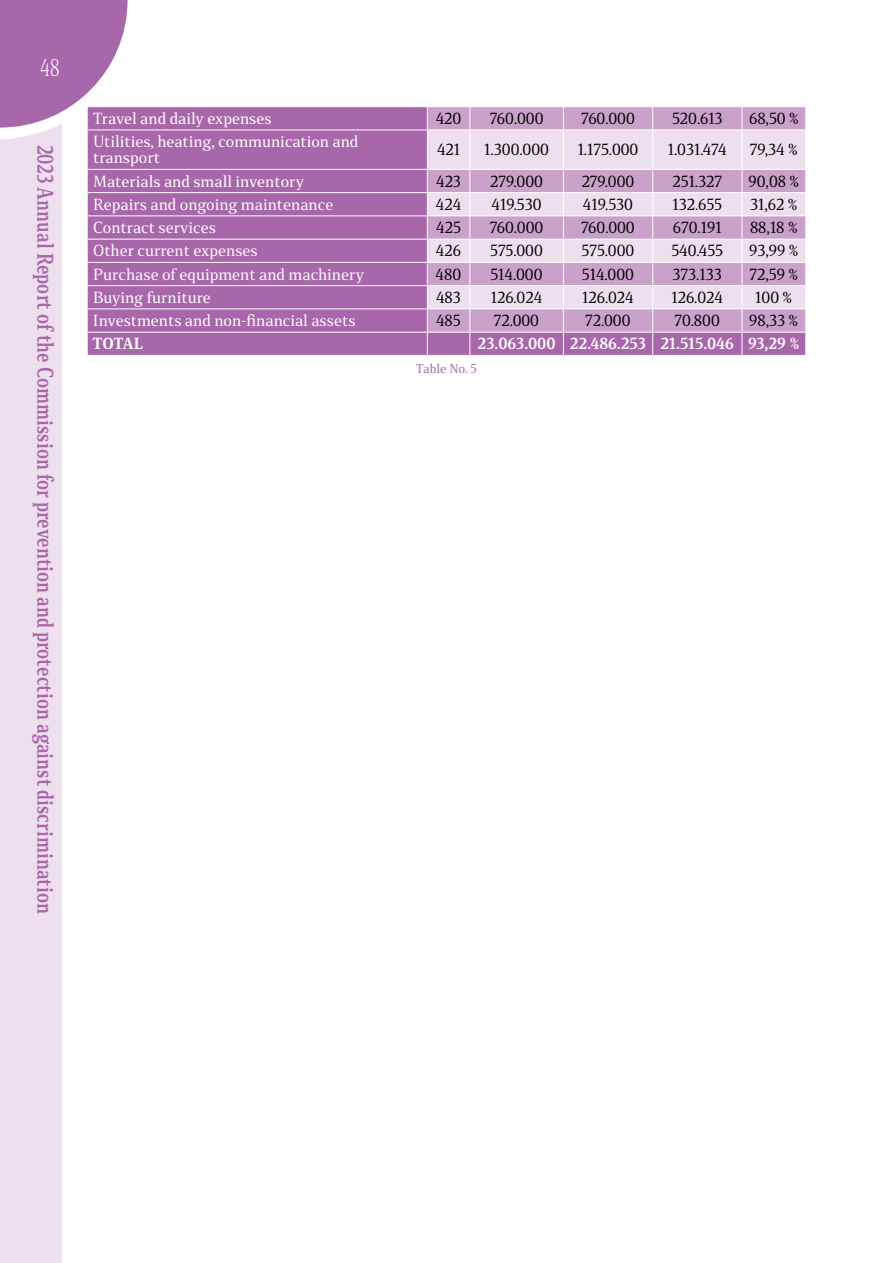
<style>
.page{position:relative;width:893px;height:1263px;background:#fff}
.page>*{position:absolute;margin:0;border:0;box-sizing:border-box;transform-origin:0 0}
.t1{font:300 22.5px "Stobi Serif";color:#fff;scale:.8 1}
.t2{font:700 21px "Stobi Serif";color:#a967ab;scale:.8 1}
.t3{font:15px "Stobi Serif";color:#000}
.t4{font:15px/16.2px "Stobi Serif";color:#fff}
.t5{font:700 15px "Stobi Serif";color:#fff}
.t6{font:12px "Stobi Serif";color:#a967ab}
</style>
<div class="page">
<div style="left:0;top:130px;width:62px;height:1133px;background:#eddfee"></div>
<div style="left:88px;top:107px;width:717px;height:248px;background:#a967ab"></div>
<svg style="left:428px;top:107px;width:377px;height:225px;background:#caa4cc"></svg>
<svg style="left:428px;top:131px;width:377px;height:177px;background:#dfc7e0"></svg>
<svg style="left:0;top:0;width:128px;height:130px"></svg>
<svg style="left:427px;top:107px;width:1px;height:23px"></svg>
<svg style="left:469px;top:107px;width:1px;height:23px"></svg>
<svg style="left:563px;top:107px;width:1px;height:23px"></svg>
<svg style="left:652px;top:107px;width:1px;height:23px"></svg>
<svg style="left:742px;top:107px;width:1px;height:23px"></svg>
<svg style="left:805px;top:107px;width:1px;height:23px"></svg>
<hr style="left:87px;top:130px;width:340px;height:1px;background:#fff">
<hr style="left:427px;top:130px;width:43px;height:1px;background:#fff">
<hr style="left:427px;top:130px;width:1px;height:39px;background:#fff">
<hr style="left:470px;top:130px;width:93px;height:1px;background:#fff">
<hr style="left:469px;top:130px;width:1px;height:39px;background:#fff">
<hr style="left:563px;top:130px;width:90px;height:1px;background:#fff">
<hr style="left:563px;top:130px;width:1px;height:39px;background:#fff">
<hr style="left:653px;top:130px;width:89px;height:1px;background:#fff">
<hr style="left:652px;top:130px;width:1px;height:39px;background:#fff">
<hr style="left:742px;top:130px;width:64px;height:1px;background:#fff">
<hr style="left:742px;top:130px;width:1px;height:39px;background:#fff">
<hr style="left:87px;top:169px;width:340px;height:1px;background:#fff">
<hr style="left:427px;top:169px;width:43px;height:1px;background:#fff">
<hr style="left:470px;top:169px;width:93px;height:1px;background:#fff">
<hr style="left:563px;top:169px;width:90px;height:1px;background:#fff">
<hr style="left:653px;top:169px;width:89px;height:1px;background:#fff">
<hr style="left:742px;top:169px;width:64px;height:1px;background:#fff">
<hr style="left:87px;top:192px;width:340px;height:1px;background:#fff">
<hr style="left:427px;top:192px;width:43px;height:1px;background:#fff">
<hr style="left:470px;top:192px;width:93px;height:1px;background:#fff">
<hr style="left:563px;top:192px;width:90px;height:1px;background:#fff">
<hr style="left:653px;top:192px;width:89px;height:1px;background:#fff">
<hr style="left:742px;top:192px;width:64px;height:1px;background:#fff">
<hr style="left:87px;top:215px;width:340px;height:1px;background:#fff">
<hr style="left:427px;top:215px;width:43px;height:1px;background:#fff">
<hr style="left:470px;top:215px;width:93px;height:1px;background:#fff">
<hr style="left:563px;top:215px;width:90px;height:1px;background:#fff">
<hr style="left:653px;top:215px;width:89px;height:1px;background:#fff">
<hr style="left:742px;top:215px;width:64px;height:1px;background:#fff">
<hr style="left:87px;top:239px;width:340px;height:1px;background:#fff">
<hr style="left:427px;top:239px;width:43px;height:1px;background:#fff">
<hr style="left:470px;top:239px;width:93px;height:1px;background:#fff">
<hr style="left:563px;top:239px;width:90px;height:1px;background:#fff">
<hr style="left:653px;top:239px;width:89px;height:1px;background:#fff">
<hr style="left:742px;top:239px;width:64px;height:1px;background:#fff">
<hr style="left:87px;top:262px;width:340px;height:1px;background:#fff">
<hr style="left:427px;top:262px;width:43px;height:1px;background:#fff">
<hr style="left:470px;top:262px;width:93px;height:1px;background:#fff">
<hr style="left:563px;top:262px;width:90px;height:1px;background:#fff">
<hr style="left:653px;top:262px;width:89px;height:1px;background:#fff">
<hr style="left:742px;top:262px;width:64px;height:1px;background:#fff">
<hr style="left:87px;top:285px;width:340px;height:1px;background:#fff">
<hr style="left:427px;top:285px;width:43px;height:1px;background:#fff">
<hr style="left:470px;top:285px;width:93px;height:1px;background:#fff">
<hr style="left:563px;top:285px;width:90px;height:1px;background:#fff">
<hr style="left:653px;top:285px;width:89px;height:1px;background:#fff">
<hr style="left:742px;top:285px;width:64px;height:1px;background:#fff">
<hr style="left:87px;top:308px;width:340px;height:1px;background:#fff">
<hr style="left:427px;top:308px;width:43px;height:1px;background:#fff">
<hr style="left:470px;top:308px;width:93px;height:1px;background:#fff">
<hr style="left:563px;top:308px;width:90px;height:1px;background:#fff">
<hr style="left:653px;top:308px;width:89px;height:1px;background:#fff">
<hr style="left:742px;top:308px;width:64px;height:1px;background:#fff">
<hr style="left:87px;top:332px;width:340px;height:1px;background:#fff">
<svg style="left:87px;top:170px;width:1px;height:185px"></svg>
<hr style="left:427px;top:332px;width:43px;height:1px;background:#fff">
<svg style="left:427px;top:170px;width:1px;height:185px"></svg>
<hr style="left:470px;top:332px;width:93px;height:1px;background:#fff">
<svg style="left:469px;top:170px;width:1px;height:185px"></svg>
<hr style="left:563px;top:332px;width:90px;height:1px;background:#fff">
<svg style="left:563px;top:170px;width:1px;height:185px"></svg>
<hr style="left:653px;top:332px;width:89px;height:1px;background:#fff">
<svg style="left:652px;top:170px;width:1px;height:185px"></svg>
<hr style="left:742px;top:332px;width:64px;height:1px;background:#fff">
<svg style="left:742px;top:170px;width:1px;height:185px"></svg>
<svg style="left:805px;top:170px;width:1px;height:185px"></svg>
<h1 class="t1" style="left:40px;top:52px;width:26px">48</h1>
<h2 class="t2" style="left:61px;top:145px;width:963px;rotate:90deg">2023 Annual Report of the Commission for prevention and protection against discrimination</h2>
<p class="t4" style="left:93px;top:110px;width:180px">Travel and daily expenses</p>
<p class="t3" style="left:436px;top:108px;width:27px">420</p>
<p class="t3" style="left:490px;top:108px;width:55px">760.000</p>
<p class="t3" style="left:581px;top:108px;width:55px">760.000</p>
<p class="t3" style="left:672px;top:108px;width:52px">520.613</p>
<p class="t3" style="left:749px;top:108px;width:51px">68,50 %</p>
<p class="t4" style="left:93px;top:133px;width:267px">Utilities, heating, communication and transport</p>
<p class="t3" style="left:437px;top:139px;width:25px">421</p>
<p class="t3" style="left:484px;top:139px;width:66px">1.300.000</p>
<p class="t3" style="left:578px;top:139px;width:62px">1.175.000</p>
<p class="t3" style="left:668px;top:139px;width:60px">1.031.474</p>
<p class="t3" style="left:750px;top:139px;width:49px">79,34 %</p>
<p class="t4" style="left:93px;top:173px;width:213px">Materials and small inventory</p>
<p class="t3" style="left:436px;top:171px;width:26px">423</p>
<p class="t3" style="left:490px;top:171px;width:54px">279.000</p>
<p class="t3" style="left:582px;top:171px;width:54px">279.000</p>
<p class="t3" style="left:672px;top:171px;width:51px">251.327</p>
<p class="t3" style="left:749px;top:171px;width:52px">90,08 %</p>
<p class="t4" style="left:93px;top:196px;width:242px">Repairs and ongoing maintenance</p>
<p class="t3" style="left:436px;top:194px;width:27px">424</p>
<p class="t3" style="left:491px;top:194px;width:52px">419.530</p>
<p class="t3" style="left:583px;top:194px;width:52px">419.530</p>
<p class="t3" style="left:672px;top:194px;width:51px">132.655</p>
<p class="t3" style="left:750px;top:194px;width:49px">31,62 %</p>
<p class="t4" style="left:93px;top:219px;width:124px">Contract services</p>
<p class="t3" style="left:436px;top:217px;width:26px">425</p>
<p class="t3" style="left:490px;top:217px;width:55px">760.000</p>
<p class="t3" style="left:581px;top:217px;width:55px">760.000</p>
<p class="t3" style="left:673px;top:217px;width:50px">670.191</p>
<p class="t3" style="left:750px;top:217px;width:49px">88,18 %</p>
<p class="t4" style="left:93px;top:242px;width:166px">Other current expenses</p>
<p class="t3" style="left:436px;top:241px;width:27px">426</p>
<p class="t3" style="left:490px;top:241px;width:54px">575.000</p>
<p class="t3" style="left:582px;top:241px;width:54px">575.000</p>
<p class="t3" style="left:671px;top:241px;width:53px">540.455</p>
<p class="t3" style="left:749px;top:241px;width:51px">93,99 %</p>
<p class="t4" style="left:93px;top:266px;width:273px">Purchase of equipment and machinery</p>
<p class="t3" style="left:436px;top:264px;width:27px">480</p>
<p class="t3" style="left:490px;top:264px;width:54px">514.000</p>
<p class="t3" style="left:582px;top:264px;width:54px">514.000</p>
<p class="t3" style="left:673px;top:264px;width:51px">373.133</p>
<p class="t3" style="left:749px;top:264px;width:50px">72,59 %</p>
<p class="t4" style="left:93px;top:289px;width:119px">Buying furniture</p>
<p class="t3" style="left:436px;top:287px;width:26px">483</p>
<p class="t3" style="left:491px;top:287px;width:53px">126.024</p>
<p class="t3" style="left:582px;top:287px;width:53px">126.024</p>
<p class="t3" style="left:671px;top:287px;width:53px">126.024</p>
<p class="t3" style="left:755px;top:287px;width:38px">100 %</p>
<p class="t4" style="left:93px;top:312px;width:264px">Investments and non-financial assets</p>
<p class="t3" style="left:436px;top:310px;width:26px">485</p>
<p class="t3" style="left:494px;top:310px;width:47px">72.000</p>
<p class="t3" style="left:585px;top:310px;width:47px">72.000</p>
<p class="t3" style="left:674px;top:310px;width:47px">70.800</p>
<p class="t3" style="left:749px;top:310px;width:50px">98,33 %</p>
<p class="t5" style="left:93px;top:333px;width:52px">TOTAL</p>
<p class="t5" style="left:477px;top:333px;width:323px">23.063.000 22.486.253 21.515.046 93,29 %</p>
<p class="t6" style="left:416px;top:360px;width:62px">Table No. 5</p>
</div>
